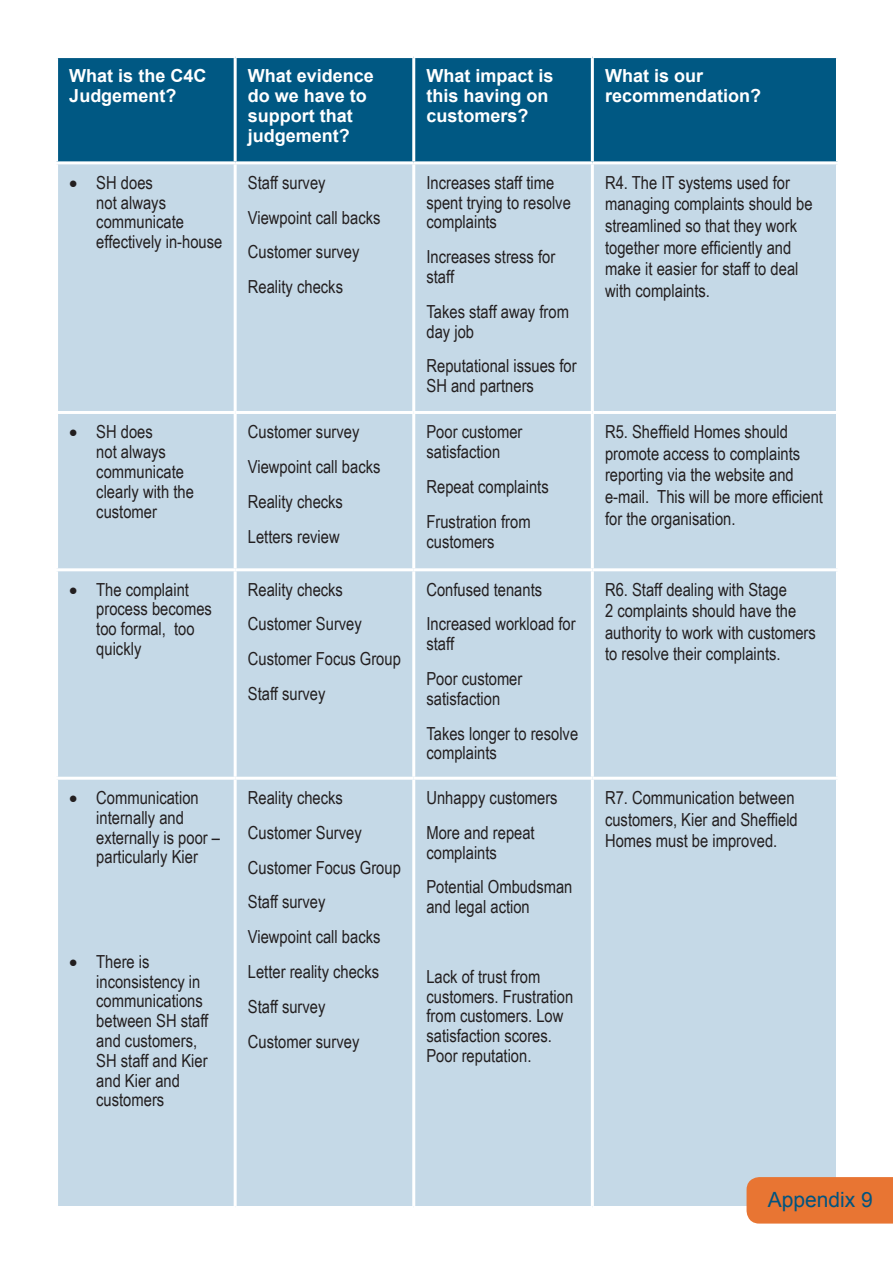
<style>
.page{position:relative;width:893px;height:1263px;background:#fff}
.page>*{position:absolute;margin:0;border:0;box-sizing:border-box;transform-origin:0 0}
.t1{font:21px "Arial";color:#005480}
.t2{font:18px/19.8px "Arial Narrow";color:#231f20}
.t3{font:700 18px/19.8px "Arial";color:#fff}
</style>
<div class="page">
<div style="left:58px;top:58px;width:778px;height:103px;background:#005883"></div>
<div style="left:58px;top:164px;width:778px;height:1042px;background:#c5d9e7"></div>
<hr style="left:234px;top:58px;width:3px;height:103px;background:#fff">
<hr style="left:412px;top:58px;width:3px;height:103px;background:#fff">
<hr style="left:591px;top:58px;width:3px;height:103px;background:#fff">
<hr style="left:234px;top:164px;width:3px;height:247px;background:#fff">
<hr style="left:412px;top:164px;width:3px;height:247px;background:#fff">
<hr style="left:591px;top:164px;width:3px;height:247px;background:#fff">
<hr style="left:55px;top:411px;width:180px;height:3px;background:#fff">
<hr style="left:235px;top:411px;width:179px;height:3px;background:#fff">
<hr style="left:234px;top:414px;width:3px;height:154px;background:#fff">
<hr style="left:414px;top:411px;width:178px;height:3px;background:#fff">
<hr style="left:412px;top:414px;width:3px;height:154px;background:#fff">
<hr style="left:592px;top:411px;width:247px;height:3px;background:#fff">
<hr style="left:591px;top:414px;width:3px;height:154px;background:#fff">
<hr style="left:55px;top:568px;width:180px;height:3px;background:#fff">
<hr style="left:235px;top:568px;width:179px;height:3px;background:#fff">
<hr style="left:234px;top:571px;width:3px;height:206px;background:#fff">
<hr style="left:414px;top:568px;width:178px;height:3px;background:#fff">
<hr style="left:412px;top:571px;width:3px;height:206px;background:#fff">
<hr style="left:592px;top:568px;width:247px;height:3px;background:#fff">
<hr style="left:591px;top:571px;width:3px;height:206px;background:#fff">
<hr style="left:55px;top:777px;width:180px;height:3px;background:#fff">
<hr style="left:235px;top:777px;width:179px;height:3px;background:#fff">
<hr style="left:234px;top:780px;width:3px;height:426px;background:#fff">
<hr style="left:414px;top:777px;width:178px;height:3px;background:#fff">
<hr style="left:412px;top:780px;width:3px;height:426px;background:#fff">
<hr style="left:592px;top:777px;width:247px;height:3px;background:#fff">
<hr style="left:591px;top:780px;width:3px;height:426px;background:#fff">
<div style="left:746px;top:1177px;width:147px;height:46px;background:#e87533"></div>
<p class="t3" style="left:69px;top:67px;width:139px">What is the C4C<br>Judgement?</p>
<p class="t3" style="left:248px;top:67px;width:128px">What evidence do we have to support that judgement?</p>
<p class="t3" style="left:426px;top:67px;width:129px">What impact is this having on customers?</p>
<p class="t3" style="left:605px;top:67px;width:158px">What is our recommendation?</p>
<p class="t2" style="left:96px;top:172px;width:128px;text-indent:-27px">• SH does<br>not always communicate effectively in-house</p>
<p class="t2" style="left:248px;top:164px;width:134px;line-height:34.8px">Staff survey<br>Viewpoint call backs<br>Customer survey<br>Reality checks</p>
<p class="t2" style="left:426px;top:172px;width:146px">Increases staff time spent trying to resolve complaints</p>
<p class="t2" style="left:605px;top:171px;width:209px;line-height:21.6px">R4. The IT systems used for managing complaints should be streamlined so that they work together more efficiently and make it easier for staff to deal with complaints.</p>
<p class="t2" style="left:426px;top:246px;width:130px">Increases stress for staff</p>
<p class="t2" style="left:426px;top:301px;width:144px">Takes staff away from day job</p>
<p class="t2" style="left:426px;top:355px;width:152px">Reputational issues for<br>SH and partners</p>
<p class="t2" style="left:96px;top:421px;width:99px;text-indent:-27px">• SH does<br>not always communicate clearly with the customer</p>
<p class="t2" style="left:248px;top:414px;width:134px;line-height:34.8px">Customer survey<br>Viewpoint call backs<br>Reality checks<br>Letters review</p>
<p class="t2" style="left:426px;top:421px;width:97px">Poor customer satisfaction</p>
<p class="t2" style="left:426px;top:468px;width:124px;line-height:34.8px">Repeat complaints<br>Frustration from</p>
<p class="t2" style="left:426px;top:531px;width:70px">customers</p>
<p class="t2" style="left:96px;top:579px;width:117px;text-indent:-27px">• The complaint process becomes too formal, too quickly</p>
<p class="t2" style="left:248px;top:571px;width:155px;line-height:34.8px">Reality checks<br>Customer Survey<br>Customer Focus Group<br>Staff survey</p>
<p class="t2" style="left:426px;top:571px;width:151px;line-height:34.8px">Confused tenants<br>Increased workload for</p>
<p class="t2" style="left:426px;top:626px;width:97px;line-height:34.8px">staff<br>Poor customer</p>
<p class="t2" style="left:426px;top:680px;width:153px;line-height:34.8px">satisfaction<br>Takes longer to resolve</p>
<p class="t2" style="left:426px;top:742px;width:72px">complaints</p>
<p class="t2" style="left:96px;top:787px;width:125px;text-indent:-27px">• Communication internally and externally is poor – particularly Kier</p>
<p class="t2" style="left:96px;top:951px;width:114px;text-indent:-27px">• There is inconsistency in communications between SH staff and customers,<br>SH staff and Kier and Kier and customers</p>
<p class="t2" style="left:248px;top:779px;width:155px;line-height:34.8px">Reality checks<br>Customer Survey<br>Customer Focus Group<br>Staff survey<br>Viewpoint call backs<br>Letter reality checks<br>Staff survey<br>Customer survey</p>
<p class="t2" style="left:426px;top:779px;width:133px;line-height:34.8px">Unhappy customers<br>More and repeat</p>
<p class="t2" style="left:426px;top:834px;width:148px;line-height:34.8px">complaints<br>Potential Ombudsman</p>
<p class="t2" style="left:426px;top:896px;width:105px">and legal action</p>
<p class="t2" style="left:426px;top:966px;width:148px">Lack of trust from customers. Frustration from customers. Low satisfaction scores.<br>Poor reputation.</p>
<p class="t2" style="left:605px;top:420px;width:219px;line-height:21.6px">R5. Sheffield Homes should promote access to complaints reporting via the website and e-mail. This will be more efficient for the organisation.</p>
<p class="t2" style="left:605px;top:578px;width:212px;line-height:21.6px">R6. Staff dealing with Stage<br>2 complaints should have the authority to work with customers to resolve their complaints.</p>
<p class="t2" style="left:605px;top:786px;width:194px;line-height:21.6px">R7. Communication between customers, Kier and Sheffield<br>Homes must be improved.</p>
<p class="t1" style="left:768px;top:1185px;width:107px">Appendix 9</p>
</div>
